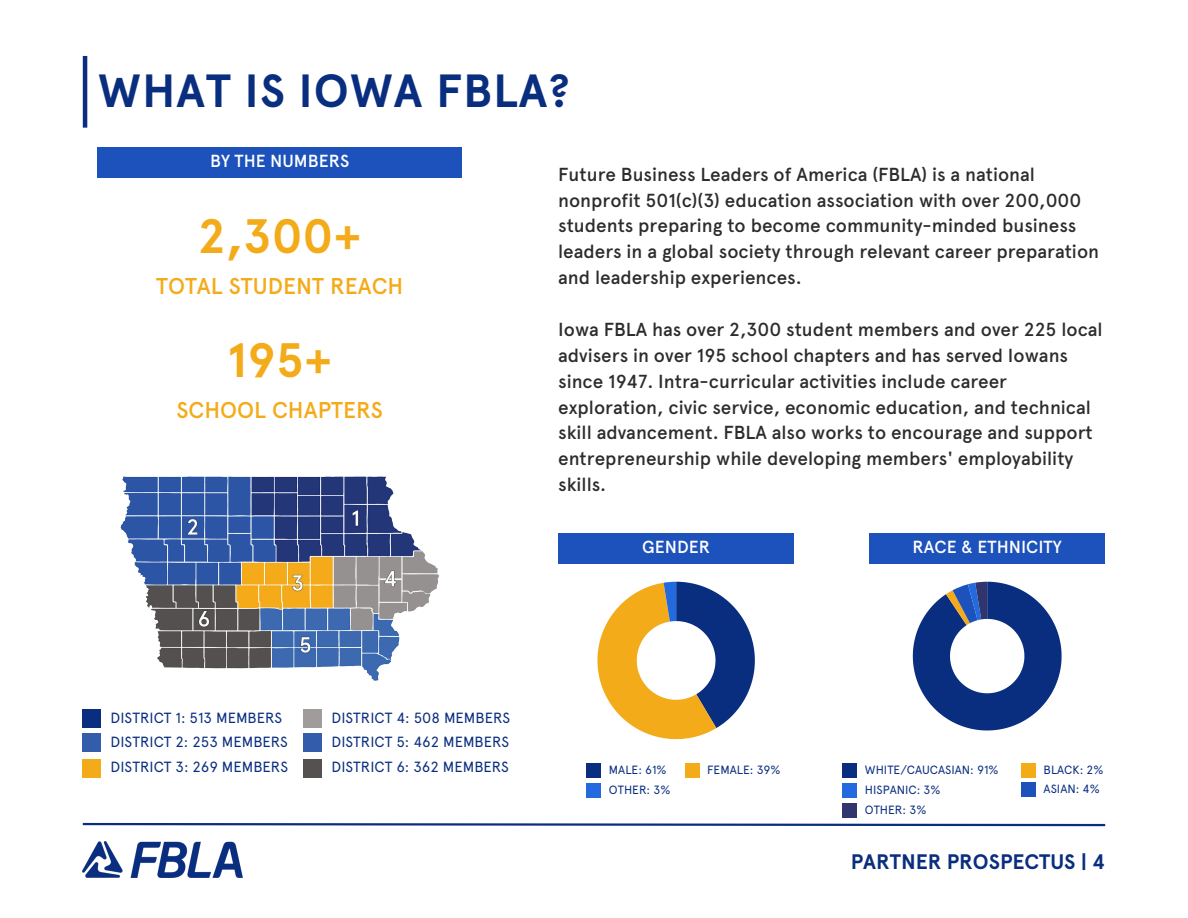
<style>
.page{position:relative;width:1188px;height:918px;background:#fff}
.page>*{position:absolute;margin:0;border:0;box-sizing:border-box;transform-origin:0 0}
.t1{font:700 48.3px "Apercu Pro";color:#f4ab19}
.t2{font:700 46.5px "Apercu Pro";letter-spacing:.02em;color:#0a2e7f}
.t3{font:500 22.8px "Apercu Pro";color:#f4ab19}
.t4{font:700 21px "Apercu Pro";color:#0a2e7f}
.t5{font:500 18.9px/25.8px "Apercu Pro";color:#2d2b2b}
.t6{font:500 17.55px "Apercu Pro";color:#fff}
.t7{font:14.7px "Apercu Pro";color:#0a2e7f}
.t8{font:12px "Apercu Pro";color:#0a2e7f}
</style>
<div class="page">
<hr style="left:83px;top:56px;width:4px;height:72px;background:#0a2e7f">
<img style="left:120px;top:476px;width:319px;height:205px">
<div style="left:83px;top:709px;width:18px;height:18px;background:#0a2e7f"></div>
<div style="left:83px;top:733px;width:18px;height:19px;background:#335daa"></div>
<div style="left:83px;top:759px;width:18px;height:18px;background:#f4ab19"></div>
<div style="left:304px;top:709px;width:18px;height:18px;background:#a09c9c"></div>
<div style="left:304px;top:733px;width:18px;height:19px;background:#335daa"></div>
<div style="left:304px;top:759px;width:18px;height:18px;background:#545150"></div>
<div style="left:98px;top:147px;width:364px;height:30px;background:#1d52bc"></div>
<svg style="left:82px;top:822px;width:1024px;height:5px"></svg>
<div style="left:558px;top:533px;width:236px;height:31px;background:#1d52bc"></div>
<div style="left:869px;top:533px;width:236px;height:31px;background:#1d52bc"></div>
<svg style="left:597px;top:582px;width:158px;height:157px"></svg>
<svg style="left:913px;top:582px;width:149px;height:148px"></svg>
<div style="left:842px;top:763px;width:15px;height:15px;background:#0a2e7f"></div>
<div style="left:842px;top:783px;width:15px;height:14px;background:#226add"></div>
<div style="left:1021px;top:763px;width:15px;height:15px;background:#f4ab19"></div>
<div style="left:842px;top:803px;width:15px;height:15px;background:#31356e"></div>
<div style="left:586px;top:763px;width:15px;height:15px;background:#0a2e7f"></div>
<div style="left:685px;top:763px;width:14px;height:15px;background:#f4ab19"></div>
<img style="left:83px;top:842px;width:160px;height:36px">
<div style="left:586px;top:783px;width:15px;height:14px;background:#226add"></div>
<div style="left:1021px;top:782px;width:15px;height:15px;background:#1d52bc"></div>
<h6 class="t2" style="left:98px;top:63px;width:473px">WHAT IS IOWA FBLA?</h6>
<h3 class="t6" style="left:210px;top:151px;width:141px">BY THE NUMBERS</h3>
<h6 class="t1" style="left:198px;top:207px;width:165px">2,300+</h6>
<h6 class="t3" style="left:156px;top:272px;width:249px">TOTAL STUDENT REACH</h6>
<p class="t1" style="left:227px;top:332px;width:106px">195+</p>
<p class="t3" style="left:176px;top:397px;width:208px">SCHOOL CHAPTERS</p>
<h1 class="t5" style="left:558px;top:161px;width:542px">Future Business Leaders of America (FBLA) is a national nonprofit 501(c)(3) education association with over 200,000 students preparing to become community-minded business leaders in a global society through relevant career preparation and leadership experiences.</h1>
<h4 class="t5" style="left:558px;top:316px;width:546px">Iowa FBLA has over 2,300 student members and over 225 local advisers in over 195 school chapters and has served Iowans since 1947. Intra-curricular activities include career exploration, civic service, economic education, and technical skill advancement. FBLA also works to encourage and support entrepreneurship while developing members' employability skills.</h4>
<h2 class="t6" style="left:642px;top:537px;width:69px">GENDER</h2>
<h3 class="t6" style="left:913px;top:537px;width:151px">RACE &amp; ETHNICITY</h3>
<h6 class="t7" style="left:111px;top:709px;width:173px">DISTRICT 1: 513 MEMBERS</h6>
<h6 class="t7" style="left:111px;top:733px;width:179px">DISTRICT 2: 253 MEMBERS</h6>
<h5 class="t7" style="left:111px;top:759px;width:179px">DISTRICT 3: 269 MEMBERS</h5>
<h5 class="t7" style="left:332px;top:709px;width:180px">DISTRICT 4: 508 MEMBERS</h5>
<h4 class="t7" style="left:332px;top:733px;width:179px">DISTRICT 5: 462 MEMBERS</h4>
<h4 class="t7" style="left:332px;top:759px;width:179px">DISTRICT 6: 362 MEMBERS</h4>
<p class="t8" style="left:865px;top:763px;width:135px">WHITE/CAUCASIAN: 91%</p>
<p class="t8" style="left:865px;top:782px;width:77px">HISPANIC: 3%</p>
<p class="t8" style="left:609px;top:763px;width:59px">MALE: 61%</p>
<p class="t8" style="left:707px;top:763px;width:75px">FEMALE: 39%</p>
<p class="t8" style="left:609px;top:782px;width:63px">OTHER: 3%</p>
<h3 class="t8" style="left:1044px;top:782px;width:58px">ASIAN: 4%</h3>
<p class="t8" style="left:1044px;top:763px;width:61px">BLACK: 2%</p>
<p class="t8" style="left:865px;top:803px;width:63px">OTHER: 3%</p>
<h6 class="t4" style="left:851px;top:849px;width:256px">PARTNER PROSPECTUS | 4</h6>
</div>
